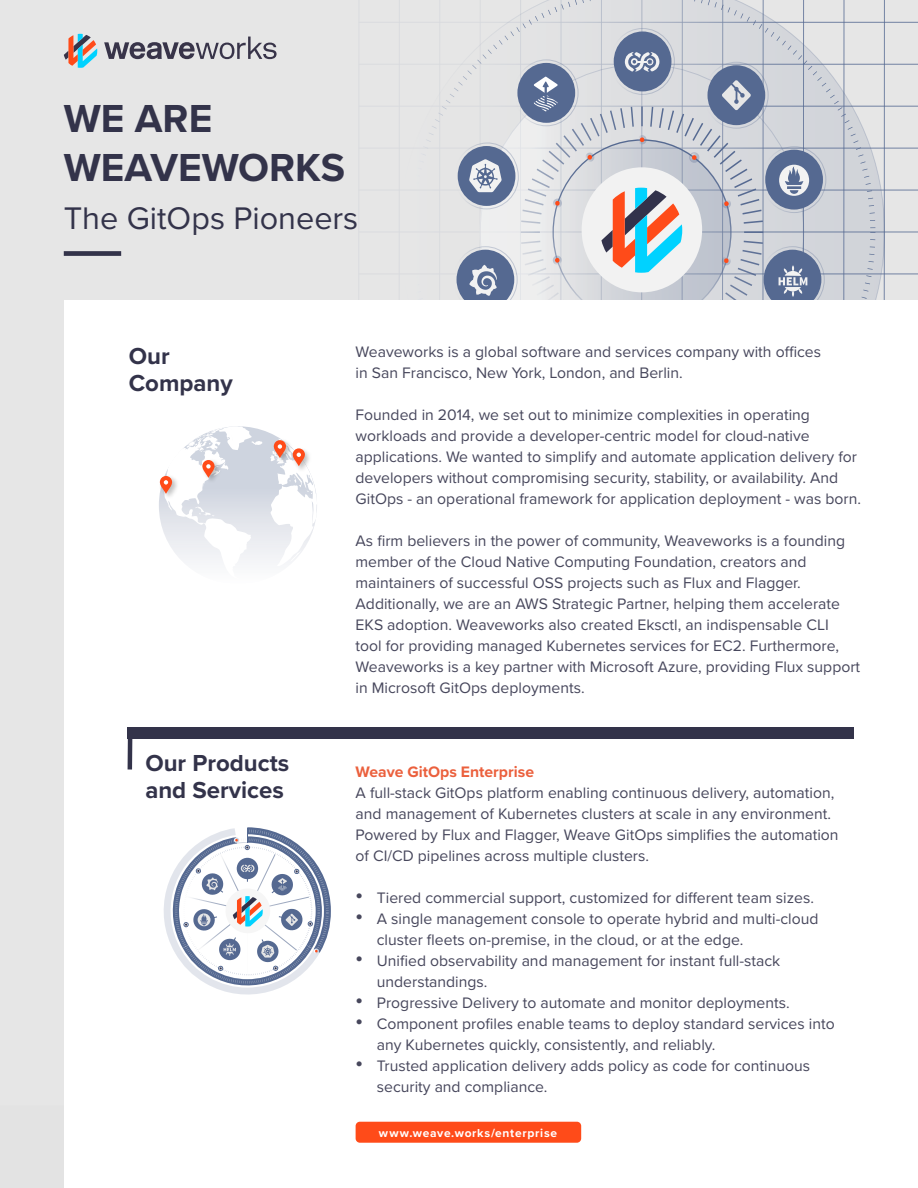
<style>
.page{position:relative;width:918px;height:1188px;background:#fff}
.page>*{position:absolute;margin:0;border:0;box-sizing:border-box;transform-origin:0 0}
.t1{font:700 40.5px "Proxima Nova";color:#33334a}
.t2{font:32.4px "Proxima Nova";color:#33334a}
.t3{font:700 24px "Proxima Nova";color:#33334a}
.text{font:15.75px/21px "Proxima Nova";color:#47475c}
.text-2{font:700 15.75px "Proxima Nova";color:#eb603d}
.t4{font:700 12px "Proxima Nova";letter-spacing:.06em;color:#fff}
.s1{font-weight:700;font-size:21px}
</style>
<div class="page">
<div style="left:138px;top:0;width:780px;height:300px;background:#e6e6e6"></div>
<hr style="left:359px;top:232px;width:559px;height:1px;background:#556991">
<hr style="left:359px;top:274px;width:559px;height:1px;background:#556991">
<hr style="left:359px;top:316px;width:559px;height:1px;background:#556991">
<hr style="left:359px;top:358px;width:559px;height:1px;background:#556991">
<hr style="left:359px;top:399px;width:559px;height:1px;background:#556991">
<hr style="left:359px;top:441px;width:559px;height:1px;background:#556991">
<hr style="left:359px;top:483px;width:559px;height:1px;background:#556991">
<hr style="left:359px;top:525px;width:559px;height:1px;background:#556991">
<hr style="left:359px;top:190px;width:559px;height:1px;background:#556991">
<hr style="left:359px;top:148px;width:559px;height:1px;background:#556991">
<hr style="left:359px;top:106px;width:559px;height:1px;background:#556991">
<hr style="left:359px;top:64px;width:559px;height:1px;background:#556991">
<hr style="left:359px;top:22px;width:559px;height:1px;background:#556991">
<div style="left:275px;top:0;width:124px;height:300px;background:#e6e6e6"></div>
<svg style="left:399px;top:0;width:486px;height:300px"></svg>
<svg style="left:408px;top:0;width:467px;height:300px"></svg>
<div style="left:708px;top:65px;width:57px;height:60px;background:#556991;border-radius:50%"></div>
<div style="left:765px;top:150px;width:58px;height:60px;background:#556991;border-radius:50%"></div>
<div style="left:764px;top:250px;width:57px;height:60px;background:#556991;border-radius:50%"></div>
<svg style="left:779px;top:0;width:30px;height:301px"></svg>
<svg style="left:454px;top:0;width:67px;height:300px"></svg>
<div style="left:517px;top:63px;width:58px;height:60px;background:#556991;border-radius:50%"></div>
<svg style="left:534px;top:0;width:217px;height:300px"></svg>
<div style="left:0;top:0;width:138px;height:1106px;background:#e6e6e6"></div>
<div style="left:64px;top:301px;width:853px;height:887px;background:#fff"></div>
<div style="left:64px;top:251px;width:57px;height:5px;background:#33334a"></div>
<svg style="left:64px;top:34px;width:33px;height:34px"></svg>
<svg style="left:104px;top:37px;width:173px;height:22px"></svg>
<hr style="left:128px;top:728px;width:4px;height:42px;background:#33334a">
<div style="left:128px;top:728px;width:726px;height:11px;background:#33334a"></div>
<svg style="left:164px;top:827px;width:167px;height:168px"></svg>
<div style="left:159px;top:426px;width:158px;height:159px;background:linear-gradient(to bottom,#c4cbd8,#f9f9fa);border-radius:79px"></div>
<svg style="left:270px;top:438px;width:47px;height:129px"></svg>
<img style="left:159px;top:481px;width:1px;height:22px">
<svg style="left:160px;top:426px;width:102px;height:153px"></svg>
<div style="left:356px;top:1122px;width:225px;height:21px;background:#ff4b19;border-radius:4px"></div>
<p class="t1" style="left:64px;top:88px;width:150px">WE ARE</p>
<p class="t1" style="left:64px;top:137px;width:283px">WEAVEWORKS</p>
<p class="t2" style="left:64px;top:194px;width:296px">The GitOps Pioneers</p>
<p class="t3" style="left:129px;top:338px;width:42px">Our</p>
<p class="t3" style="left:129px;top:365px;width:105px">Company</p>
<p class="t3" style="left:145px;top:746px;width:145px">Our Products</p>
<p class="t3" style="left:145px;top:773px;width:140px">and Services</p>
<p class="text" style="left:356px;top:341px;width:467px">Weaveworks is a global software and services company with offices</p>
<p class="text" style="left:356px;top:362px;width:329px">in San Francisco, New York, London, and Berlin.</p>
<p class="text" style="left:356px;top:404px;width:507px">Founded in 2014, we set out to minimize complexities in operating workloads and provide a developer-centric model for cloud-native applications. We wanted to simplify and automate application delivery for developers without compromising security, stability, or availability. And GitOps - an operational framework for application deployment - was born.</p>
<p class="text" style="left:356px;top:530px;width:506px">As firm believers in the power of community, Weaveworks is a founding member of the Cloud Native Computing Foundation, creators and maintainers of successful OSS projects such as Flux and Flagger.<br>Additionally, we are an AWS Strategic Partner, helping them accelerate EKS adoption. Weaveworks also created Eksctl, an indispensable CLI<br>tool for providing managed Kubernetes services for EC2. Furthermore, Weaveworks is a key partner with Microsoft Azure, providing Flux support in Microsoft GitOps deployments.</p>
<p class="text-2" style="left:356px;top:760px;width:180px">Weave GitOps Enterprise</p>
<p class="text" style="left:356px;top:782px;width:484px">A full-stack GitOps platform enabling continuous delivery, automation, and management of Kubernetes clusters at scale in any environment.<br>Powered by Flux and Flagger, Weave GitOps simplifies the automation of CI/CD pipelines across multiple clusters.</p>
<p class="text" style="left:356px;top:887px;width:460px"><span class="s1">•</span> Tiered commercial support, customized for different team sizes.</p>
<p class="text" style="left:377px;top:908px;width:443px;text-indent:-21px"><span class="s1">•</span> A single management console to operate hybrid and multi-cloud cluster fleets on-premise, in the cloud, or at the edge.</p>
<p class="text" style="left:377px;top:950px;width:405px;text-indent:-21px"><span class="s1">•</span> Unified observability and management for instant full-stack understandings.</p>
<p class="text" style="left:356px;top:992px;width:436px"><span class="s1">•</span> Progressive Delivery to automate and monitor deployments.</p>
<p class="text" style="left:377px;top:1013px;width:459px;text-indent:-21px"><span class="s1">•</span> Component profiles enable teams to deploy standard services into any Kubernetes quickly, consistently, and reliably.</p>
<p class="text" style="left:377px;top:1055px;width:435px;text-indent:-21px"><span class="s1">•</span> Trusted application delivery adds policy as code for continuous security and compliance.</p>
<p class="t4" style="left:379px;top:1124px;width:180px">www.weave.works/enterprise</p>
</div>
